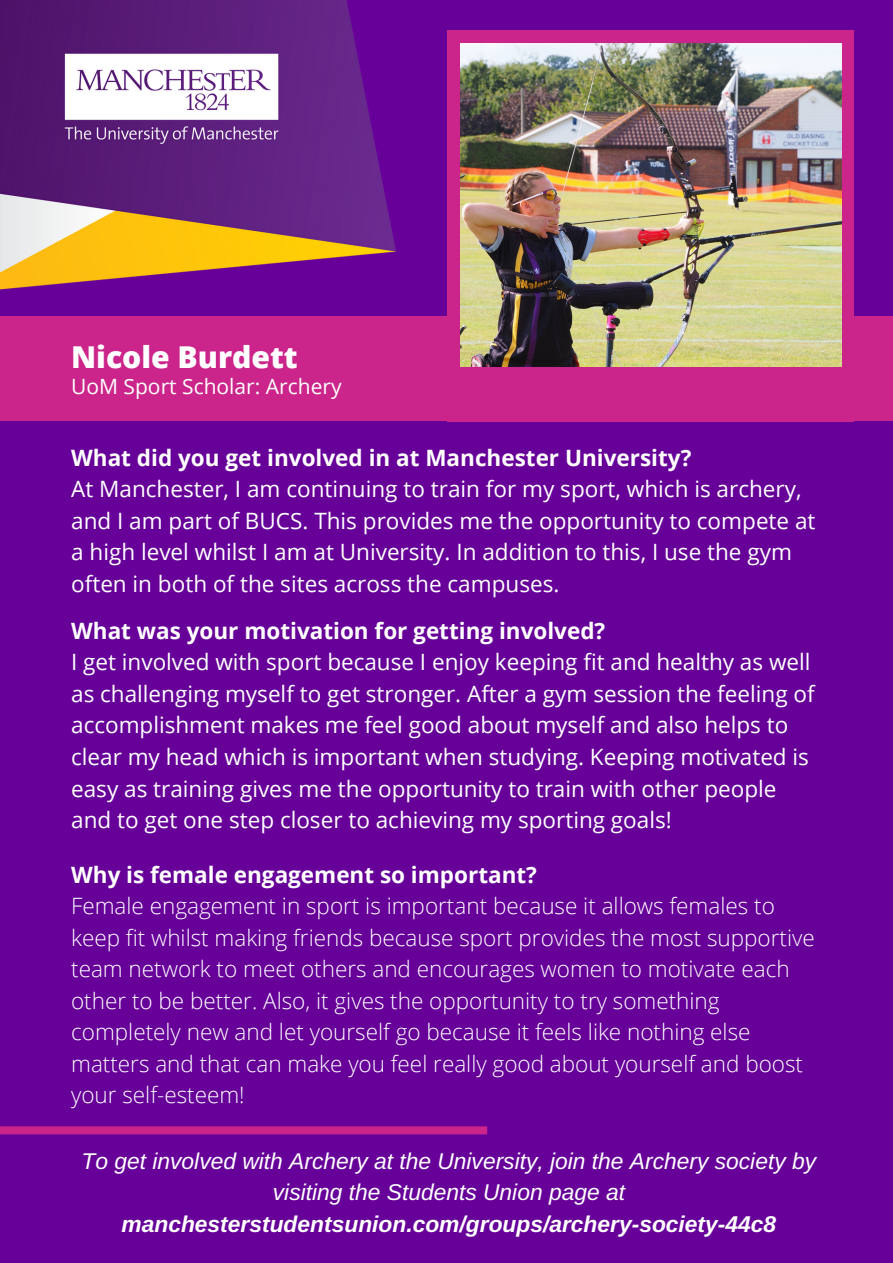
<style>
.page{position:relative;width:893px;height:1263px;background:#609}
.page>*{position:absolute;margin:0;border:0;box-sizing:border-box;transform-origin:0 0}
.t1{font:800 30.15px "Open Sans";color:#fff}
.t2{font:italic 22.8px/31.7px "Arimo";color:#fff;text-align:center}
.t3{font:italic 700 22.8px "Arimo";color:#fff}
.t4{font:22.5px/31.5px "Open Sans";color:#fff}
.t5{font:300 22.5px/31.5px "Open Sans";color:#fff}
.t6{font:700 22.5px "Open Sans";color:#fff}
.t7{font:21px "Open Sans";color:#fff}
</style>
<div class="page">
<img style="left:0;top:0;width:396px;height:290px">
<svg style="left:0;top:1126px;width:487px;height:8px;background:#c6238b"></svg>
<div style="left:0;top:316px;width:893px;height:105px;background:#cb258b"></div>
<div style="left:447px;top:30px;width:406px;height:391px;background:#cb258b"></div>
<img style="left:460px;top:44px;width:381px;height:323px">
<h1 class="t1" style="left:71px;top:335px;width:228px">Nicole Burdett</h1>
<p class="t7" style="left:71px;top:372px;width:272px">UoM Sport Scholar: Archery</p>
<p class="t6" style="left:71px;top:442px;width:622px">What did you get involved in at Manchester University?</p>
<p class="t4" style="left:71px;top:473px;width:746px">At Manchester, I am continuing to train for my sport, which is archery, and I am part of BUCS. This provides me the opportunity to compete at a high level whilst I am at University. In addition to this, I use the gym often in both of the sites across the campuses.</p>
<p class="t6" style="left:71px;top:615px;width:536px">What was your motivation for getting involved?</p>
<p class="t4" style="left:71px;top:646px;width:745px">I get involved with sport because I enjoy keeping fit and healthy as well as challenging myself to get stronger. After a gym session the feeling of accomplishment makes me feel good about myself and also helps to clear my head which is important when studying. Keeping motivated is easy as training gives me the opportunity to train with other people and to get one step closer to achieving my sporting goals!</p>
<p class="t6" style="left:71px;top:859px;width:467px">Why is female engagement so important?</p>
<p class="t5" style="left:71px;top:890px;width:745px">Female engagement in sport is important because it allows females to keep fit whilst making friends because sport provides the most supportive team network to meet others and encourages women to motivate each other to be better. Also, it gives the opportunity to try something completely new and let yourself go because it feels like nothing else matters and that can make you feel really good about yourself and boost your self-esteem!</p>
<p class="t2" style="left:82px;top:1145px;width:736px">To get involved with Archery at the University, join the Archery society by visiting the Students Union page at</p>
<p class="t3" style="left:121px;top:1211px;width:656px">manchesterstudentsunion.com/groups/archery-society-44c8</p>
</div>
